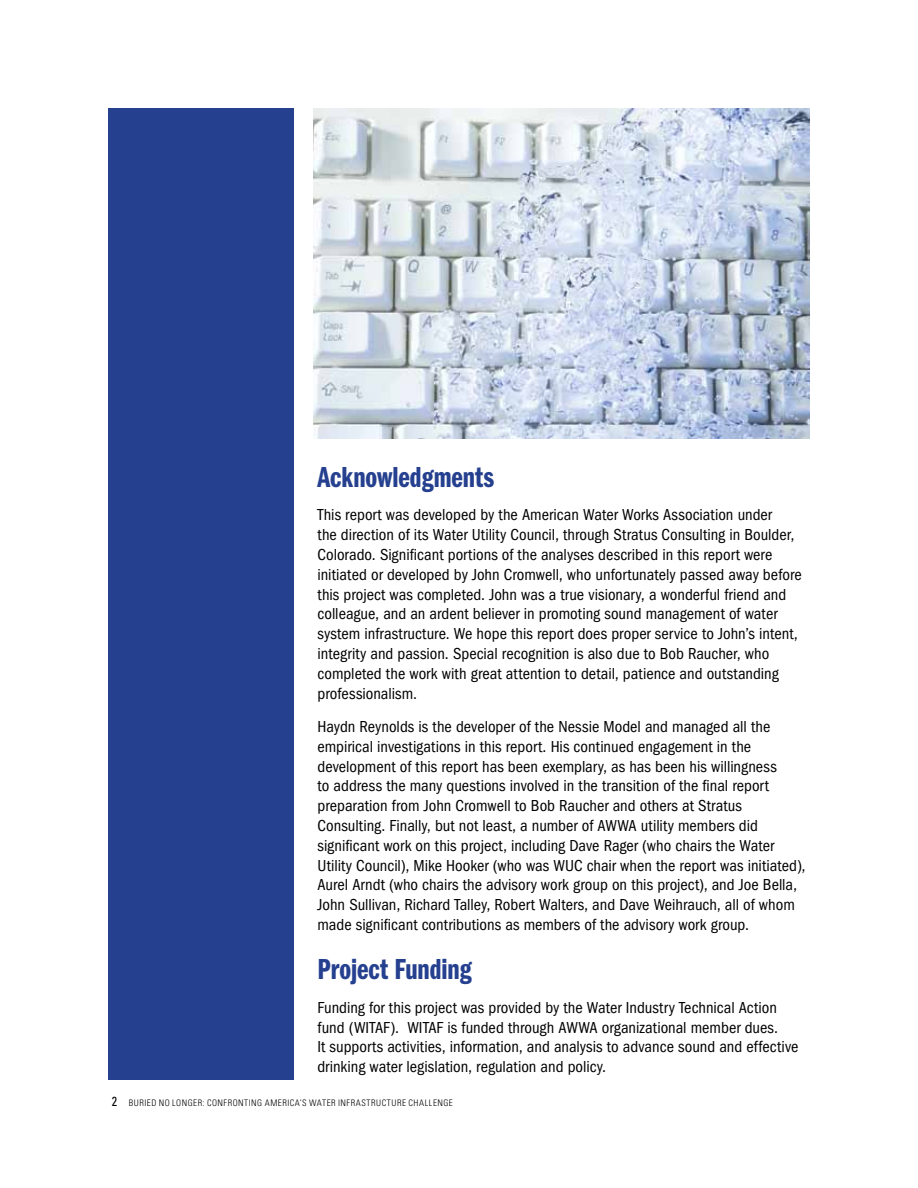
<style>
.page{position:relative;width:918px;height:1188px;background:#fff}
.page>*{position:absolute;margin:0;border:0;box-sizing:border-box;transform-origin:0 0}
.t1{font:30px "ITC Franklin Gothic Std Dm Cp";color:#25408f}
.t2{font:condensed 16.5px/19.8px "ITC Franklin Gothic Std";color:#000}
.t3{font:300 condensed 9px "Univers LT Std";letter-spacing:.055em;color:#000}
.s1{font-weight:400;font-size:13.2px}
</style>
<div class="page">
<div style="left:108px;top:108px;width:186px;height:972px;background:#25408f"></div>
<img style="left:313px;top:108px;width:497px;height:331px">
<h1 class="t1" style="left:318px;top:461px;width:178px">Acknowledgments</h1>
<p class="t2" style="left:318px;top:505px;width:486px">This report was developed by the American Water Works Association under<br>the direction of its Water Utility Council, through Stratus Consulting in Boulder, Colorado. Significant portions of the analyses described in this report were initiated or developed by John Cromwell, who unfortunately passed away before this project was completed. John was a true visionary, a wonderful friend and colleague, and an ardent believer in promoting sound management of water system infrastructure. We hope this report does proper service to John’s intent, integrity and passion. Special recognition is also due to Bob Raucher, who completed the work with great attention to detail, patience and outstanding professionalism.</p>
<p class="t2" style="left:318px;top:717px;width:490px">Haydn Reynolds is the developer of the Nessie Model and managed all the empirical investigations in this report. His continued engagement in the development of this report has been exemplary, as has been his willingness<br>to address the many questions involved in the transition of the final report preparation from John Cromwell to Bob Raucher and others at Stratus Consulting. Finally, but not least, a number of AWWA utility members did significant work on this project, including Dave Rager (who chairs the Water Utility Council), Mike Hooker (who was WUC chair when the report was initiated), Aurel Arndt (who chairs the advisory work group on this project), and Joe Bella, John Sullivan, Richard Talley, Robert Walters, and Dave Weihrauch, all of whom made significant contributions as members of the advisory work group.</p>
<h1 class="t1" style="left:318px;top:953px;width:156px">Project Funding</h1>
<p class="t2" style="left:318px;top:998px;width:483px">Funding for this project was provided by the Water Industry Technical Action fund (WITAF). WITAF is funded through AWWA organizational member dues.<br>It supports activities, information, and analysis to advance sound and effective drinking water legislation, regulation and policy.</p>
<p class="t3" style="left:112px;top:1097px;width:343px"><span class="s1">2</span> BURIED NO LONGER: CONFRONTING AMERICA’S WATER INFRASTRUCTURE CHALLENGE</p>
</div>
